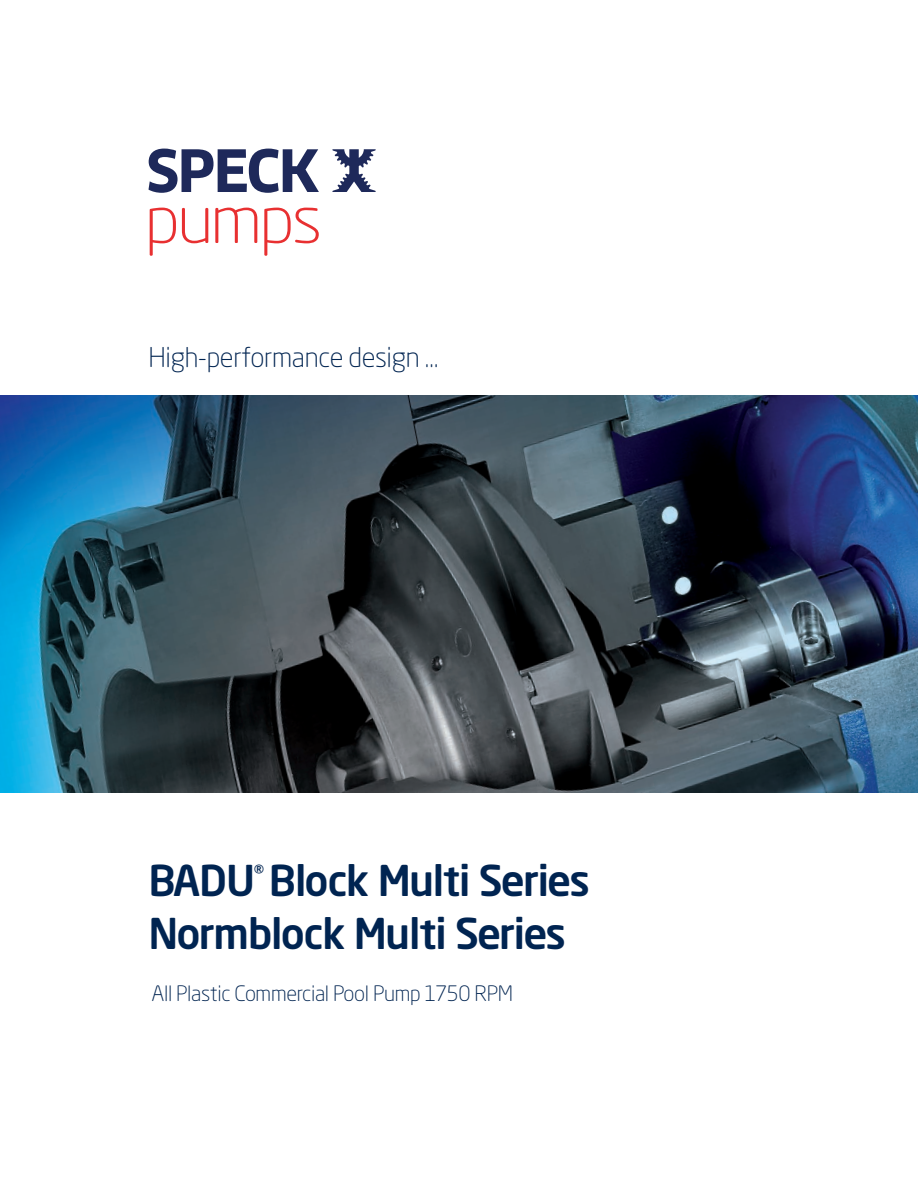
<style>
.page{position:relative;width:918px;height:1188px;background:#fff}
.page>*{position:absolute;margin:0;border:0;box-sizing:border-box;transform-origin:0 0}
.t1{font:500 42px "Neo Sans Std";letter-spacing:-.025em;color:#002451}
.t2{font:300 27px "Neo Sans Std";letter-spacing:-.015em;color:#002451}
.t3{font:300 21px "Neo Sans Std";letter-spacing:-.015em;color:#002451}
.t4{font:500 16.5px "Neo Sans Std";color:#002451}
</style>
<div class="page">
<img style="left:0;top:396px;width:918px;height:396px">
<svg style="left:148px;top:149px;width:171px;height:44px"></svg>
<svg style="left:332px;top:149px;width:44px;height:43px"></svg>
<svg style="left:150px;top:208px;width:26px;height:48px"></svg>
<svg style="left:182px;top:208px;width:26px;height:35px"></svg>
<svg style="left:215px;top:208px;width:42px;height:35px"></svg>
<svg style="left:264px;top:208px;width:55px;height:48px"></svg>
<p class="t2" style="left:148px;top:341px;width:292px">High-performance design …</p>
<p class="t1" style="left:148px;top:854px;width:443px">BADU Block Multi Series</p>
<p class="t4" style="left:254px;top:860px;width:11px">®</p>
<p class="t1" style="left:149px;top:907px;width:419px">Normblock Multi Series</p>
<p class="t3" style="left:151px;top:981px;width:363px">All Plastic Commercial Pool Pump 1750 RPM</p>
</div>
